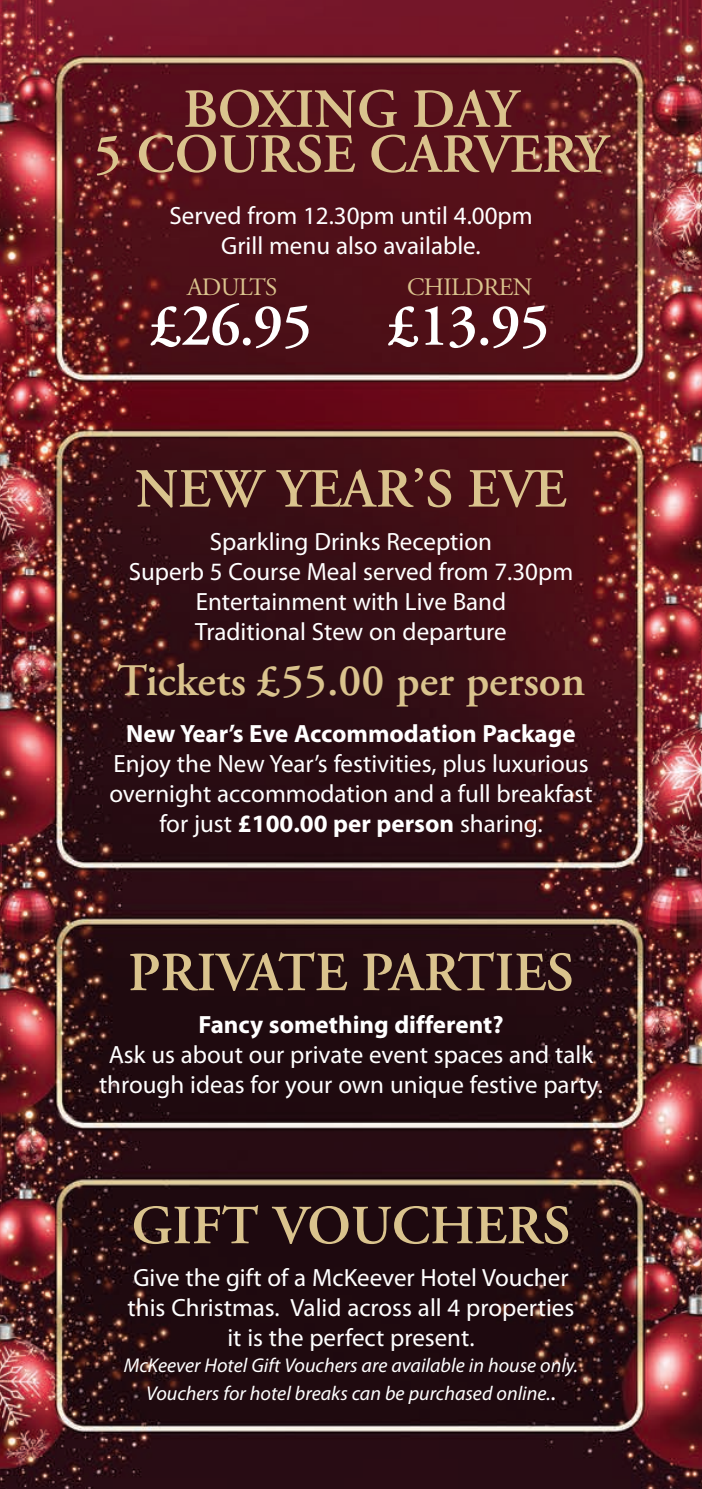
<style>
.page{position:relative;width:702px;height:1489px;background:#fff}
.page>*{position:absolute;margin:0;border:0;box-sizing:border-box;transform-origin:0 0}
.t1{font:600 60px "Adobe Garamond Pro";letter-spacing:-.025em;color:#fff}
.t2{font:600 55px/45px "Adobe Garamond Pro";color:#dac38d;text-align:center}
.t3{font:600 45px "Adobe Garamond Pro";color:#dac38d}
.t4{font:25px/30px "Myriad Pro";color:#fff;text-align:center}
.t5{font:700 25px "Myriad Pro";color:#fff}
.t6{font:25px "Adobe Garamond Pro";letter-spacing:-.025em;color:#dac38d}
.t7{font:italic 20px/27.8px "Myriad Pro";color:#fff;text-align:center}
.s1{font-weight:700}
.s2{font-style:normal;font-size:25px}
</style>
<div class="page">
<img style="left:0;top:0;width:702px;height:1488px">
<h2 class="t2" style="left:94px;top:87px;width:516px">BOXING DAY<br>5 COURSE CARVERY</h2>
<p class="t4" style="left:169px;top:200px;width:365px">Served from 12.30pm until 4.00pm<br>Grill menu also available.</p>
<p class="t6" style="left:187px;top:272px;width:92px">ADULTS</p>
<h1 class="t1" style="left:152px;top:291px;width:162px">£26.95</h1>
<p class="t6" style="left:407px;top:272px;width:127px">CHILDREN</p>
<h1 class="t1" style="left:389px;top:291px;width:162px">£13.95</h1>
<h2 class="t2" style="left:136px;top:467px;width:432px">NEW YEAR’S EVE</h2>
<p class="t4" style="left:129px;top:526px;width:446px">Sparkling Drinks Reception<br>Superb 5 Course Meal served from 7.30pm<br>Entertainment with Live Band<br>Traditional Stew on departure</p>
<h3 class="t3" style="left:117px;top:655px;width:469px">Tickets £55.00 per person</h3>
<p class="t5" style="left:126px;top:717px;width:451px">New Year’s Eve Accommodation Package</p>
<p class="t4" style="left:109px;top:748px;width:484px">Enjoy the New Year’s festivities, plus luxurious overnight accommodation and a full breakfast for just <span class="s1">£100.00 per person</span> sharing.</p>
<h2 class="t2" style="left:128px;top:950px;width:447px">PRIVATE PARTIES</h2>
<p class="t5" style="left:198px;top:1007px;width:306px">Fancy something different?</p>
<p class="t4" style="left:99px;top:1038px;width:505px">Ask us about our private event spaces and talk through ideas for your own unique festive party.</p>
<h2 class="t2" style="left:132px;top:1203px;width:440px">GIFT VOUCHERS</h2>
<p class="t4" style="left:128px;top:1261px;width:448px">Give the gift of a McKeever Hotel Voucher this Christmas. Valid across all 4 properties it is the perfect present.</p>
<p class="t7" style="left:124px;top:1350px;width:456px">McKeever Hotel Gift Vouchers are available in house only.<br>Vouchers for hotel breaks can be purchased online.<span class="s2">.</span></p>
</div>
